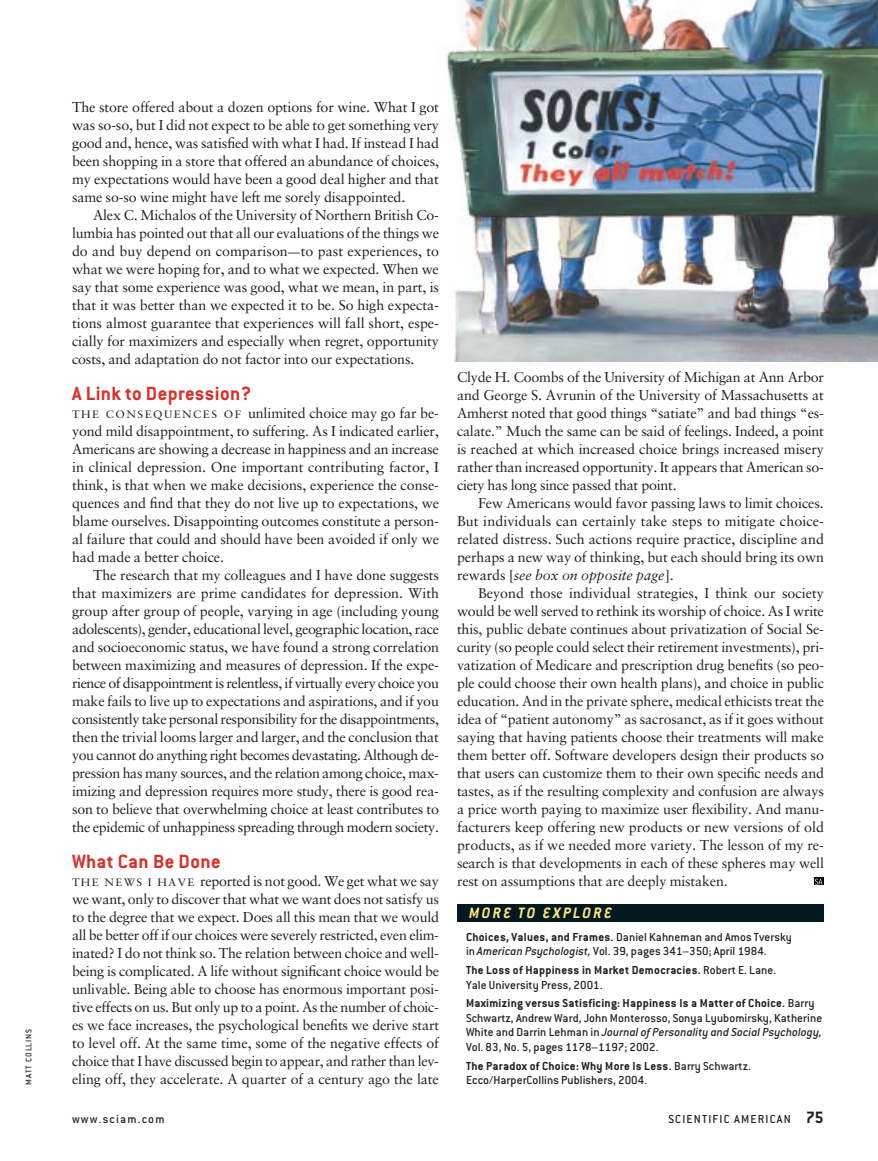
<style>
.page{position:relative;width:878px;height:1161px;background:#fff}
.page>*{position:absolute;margin:0;border:0;box-sizing:border-box;transform-origin:0 0}
.t1{font:700 21px "Conduit ITC";letter-spacing:.02em;color:#d6322d}
.t2{font:italic 700 16.5px "Conduit ITC";letter-spacing:.135em;color:#ffe781}
.t3{font:14.25px/18px "Sabon";letter-spacing:-.01em;color:#231f1f;text-align:justify}
.t4{font:500 12.75px/14.4px "Conduit ITC";letter-spacing:.005em;color:#231f1f}
.t5{font:700 12.75px/14.4px "Conduit ITC";letter-spacing:.02em;color:#231f1f}
.t6{font:500 12.75px "Conduit ITC";letter-spacing:.09em;color:#231f1f}
.t7{font:500 9px "Conduit ITC";letter-spacing:.09em;color:#231f1f}
.s1{font-size:12px}
.s2{font-family:"Sabon Roman SC";font-size:10.65px}
.s3{font-style:italic}
.s4{font-weight:700}
.s5{font-weight:500}
.s6{font-weight:700;font-size:18px}
</style>
<div class="page">
<img style="left:445px;top:0;width:433px;height:361px">
<div style="left:457px;top:904px;width:367px;height:18px;background:#031920"></div>
<svg style="left:814px;top:878px;width:9px;height:7px"></svg>
<svg style="left:815px;top:879px;width:7px;height:6px"></svg>
<p class="t7" style="left:23px;top:1084px;width:57px;rotate:-90deg">MATT COLLINS</p>
<p class="t3" style="left:72px;top:99px;width:368px">The store offered about a dozen options for wine. What I got was so-so, but I did not expect to be able to get something very good and, hence, was satisfied with what I had. If instead I had been shopping in a store that offered an abundance of choices, my expectations would have been a good deal higher and that same so-so wine might have left me sorely disappointed.</p>
<p class="t3" style="left:72px;top:207px;width:368px;text-indent:21px">Alex C. Michalos of the University of Northern British Co&shy;lumbia has pointed out that all our evaluations of the things we do and buy depend on comparison<span class="s1">—</span>to past experiences, to what we were hoping for, and to what we expected. When we say that some experience was good, what we mean, in part, is that it was better than we expected it to be. So high expecta&shy;tions almost guarantee that experiences will fall short, espe&shy;cially for maximizers and especially when regret, opportunity costs, and adaptation do not factor into our expectations.</p>
<h1 class="t1" style="left:72px;top:380px;width:181px">A Link to Depression?</h1>
<p class="t3" style="left:72px;top:405px;width:368px"><span class="s2">THE CONSEQUENCES OF</span> unlimited choice may go far be&shy;yond mild disappointment, to suffering. As I indicated earlier, Americans are showing a decrease in happiness and an increase in clinical depression. One important contributing factor, I think, is that when we make decisions, experience the conse&shy;quences and find that they do not live up to expectations, we blame ourselves. Disappointing outcomes constitute a person&shy;al failure that could and should have been avoided if only we had made a better choice.</p>
<p class="t3" style="left:72px;top:567px;width:368px;text-indent:21px">The research that my colleagues and I have done suggests that maximizers are prime candidates for depression. With group after group of people, varying in age (including young adolescents), gender, educational level, geographic location, race and socioeconomic status, we have found a strong correlation between maximizing and measures of depression. If the expe&shy;rience of disappointment is relentless, if virtually every choice you make fails to live up to expectations and aspirations, and if you consistently take personal responsibility for the disappointments, then the trivial looms larger and larger, and the conclusion that you cannot do anything right becomes devastating. Although de&shy;pression has many sources, and the relation among choice, max&shy;imizing and depression requires more study, there is good rea&shy;son to believe that overwhelming choice at least contributes to the epidemic of unhappiness spreading through modern society.</p>
<h1 class="t1" style="left:72px;top:848px;width:150px">What Can Be Done</h1>
<p class="t3" style="left:72px;top:873px;width:368px"><span class="s2">THE NEWS I HAVE</span> reported is not good. We get what we say we want, only to discover that what we want does not satisfy us to the degree that we expect. Does all this mean that we would all be better off if our choices were severely restricted, even elim&shy;inated? I do not think so. The relation between choice and well&shy;being is complicated. A life without significant choice would be unlivable. Being able to choose has enormous important posi&shy;tive effects on us. But only up to a point. As the number of choic&shy;es we face increases, the psychological benefits we derive start to level off. At the same time, some of the negative effects of choice that I have discussed begin to appear, and rather than lev&shy;eling off, they accelerate. A quarter of a century ago the late</p>
<p class="t3" style="left:457px;top:369px;width:368px">Clyde H. Coombs of the University of Michigan at Ann Arbor and George S. Avrunin of the University of Massachusetts at Amherst noted that good things “satiate” and bad things “es&shy;calate.” Much the same can be said of feelings. Indeed, a point is reached at which increased choice brings increased misery rather than increased opportunity. It appears that American so&shy;ciety has long since passed that point.</p>
<p class="t3" style="left:457px;top:495px;width:368px;text-indent:21px">Few Americans would favor passing laws to limit choices.<br>But individuals can certainly take steps to mitigate choice&shy;related distress. Such actions require practice, discipline and perhaps a new way of thinking, but each should bring its own rewards [<span class="s3">see box on opposite page</span>].</p>
<p class="t3" style="left:457px;top:585px;width:368px;text-indent:21px">Beyond those individual strategies, I think our society would be well served to rethink its worship of choice. As I write this, public debate continues about privatization of Social Se&shy;curity (so people could select their retirement investments), pri&shy;vatization of Medicare and prescription drug benefits (so peo&shy;ple could choose their own health plans), and choice in public education. And in the private sphere, medical ethicists treat the idea of “patient autonomy” as sacrosanct, as if it goes without saying that having patients choose their treatments will make them better off. Software developers design their products so that users can customize them to their own specific needs and tastes, as if the resulting complexity and confusion are always a price worth paying to maximize user flexibility. And manu&shy;facturers keep offering new products or new versions of old products, as if we needed more variety. The lesson of my re&shy;search is that developments in each of these spheres may well rest on assumptions that are deeply mistaken.</p>
<p class="t2" style="left:469px;top:903px;width:144px">MORE TO EXPLORE</p>
<p class="t4" style="left:466px;top:929px;width:327px"><span class="s4">Choices, Values, and Frames.</span> Daniel Kahneman and Amos Tversky in <span class="s3">American Psychologist,</span> Vol. 39, pages 341–350; April 1984.</p>
<p class="t5" style="left:466px;top:963px;width:312px">The Loss of Happiness in Market Democracies. <span class="s5">Robert E. Lane.<br>Yale University Press, 2001.</span></p>
<p class="t4" style="left:466px;top:996px;width:358px"><span class="s4">Maximizing versus Satisficing: Happiness Is a Matter of Choice.</span> Barry Schwartz, Andrew Ward, John Monterosso, Sonya Lyubomirsky, Katherine White and Darrin Lehman in <span class="s3">Journal of Personality and Social Psychology, </span>Vol. 83, No. 5, pages 1178–1197; 2002.</p>
<p class="t4" style="left:466px;top:1058px;width:286px"><span class="s4">The Paradox of Choice: Why More Is Less.</span> Barry Schwartz.<br>Ecco/HarperCollins Publishers, 2004.</p>
<p class="t6" style="left:72px;top:1111px;width:94px">www.sciam.com</p>
<p class="t6" style="left:668px;top:1111px;width:157px">SCIENTIFIC AMERICAN <span class="s6">75</span></p>
</div>
